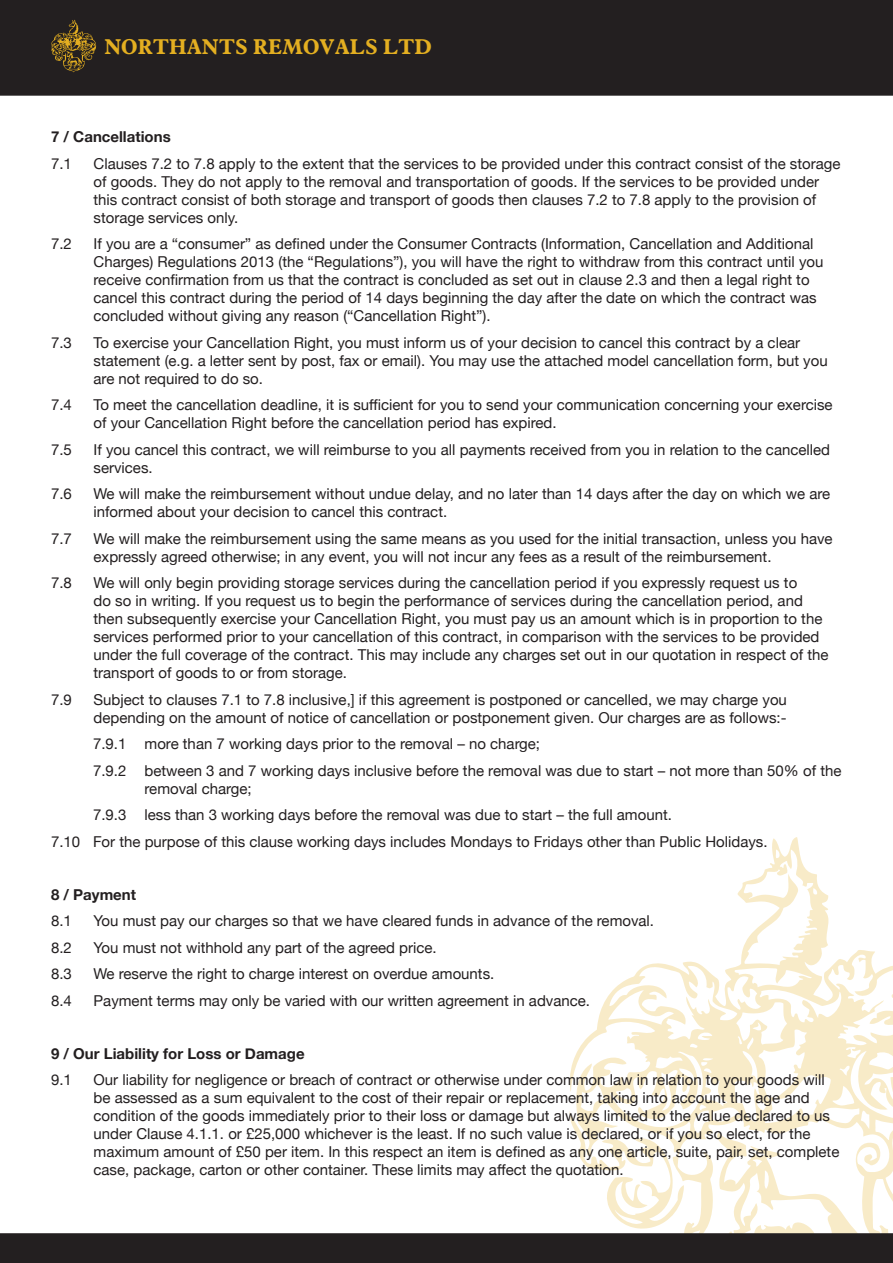
<style>
.page{position:relative;width:893px;height:1263px;background:#fff}
.page>*{position:absolute;margin:0;border:0;box-sizing:border-box;transform-origin:0 0}
.t1{font:700 21px "Aldine 721 BT";color:#e4af21}
.t2{font:15px/18px "Helvetica Neue";color:#231f20}
.t3{font:700 15px "Helvetica Neue";color:#231f20}
</style>
<div class="page">
<svg style="left:569px;top:837px;width:324px;height:274px"></svg>
<div style="left:0;top:0;width:893px;height:96px;background:#231f20"></div>
<svg style="left:51px;top:20px;width:45px;height:52px"></svg>
<svg style="left:0;top:1111px;width:893px;height:152px"></svg>
<h1 class="t1" style="left:104px;top:34px;width:329px">NORTHANTS REMOVALS LTD</h1>
<p class="t3" style="left:51px;top:125px;width:121px">7 / Cancellations</p>
<p class="t2" style="left:51px;top:155px;width:22px">7.1</p>
<p class="t2" style="left:94px;top:155px;width:748px">Clauses 7.2 to 7.8 apply to the extent that the services to be provided under this contract consist of the storage of goods. They do not apply to the removal and transportation of goods. If the services to be provided under this contract consist of both storage and transport of goods then clauses 7.2 to 7.8 apply to the provision of storage services only.</p>
<p class="t2" style="left:51px;top:236px;width:22px">7.2</p>
<p class="t2" style="left:94px;top:236px;width:731px">If you are a “consumer” as defined under the Consumer Contracts (Information, Cancellation and Additional Charges) Regulations 2013 (the “Regulations”), you will have the right to withdraw from this contract until you receive confirmation from us that the contract is concluded as set out in clause 2.3 and then a legal right to cancel this contract during the period of 14 days beginning the day after the date on which the contract was concluded without giving any reason (“Cancellation Right”).</p>
<p class="t2" style="left:51px;top:334px;width:22px">7.3</p>
<p class="t2" style="left:94px;top:334px;width:736px">To exercise your Cancellation Right, you must inform us of your decision to cancel this contract by a clear statement (e.g. a letter sent by post, fax or email). You may use the attached model cancellation form, but you are not required to do so.</p>
<p class="t2" style="left:51px;top:397px;width:22px">7.4</p>
<p class="t2" style="left:94px;top:397px;width:741px">To meet the cancellation deadline, it is sufficient for you to send your communication concerning your exercise of your Cancellation Right before the cancellation period has expired.</p>
<p class="t2" style="left:51px;top:441px;width:22px">7.5</p>
<p class="t2" style="left:94px;top:441px;width:738px">If you cancel this contract, we will reimburse to you all payments received from you in relation to the cancelled services.</p>
<p class="t2" style="left:51px;top:486px;width:22px">7.6</p>
<p class="t2" style="left:94px;top:486px;width:738px">We will make the reimbursement without undue delay, and no later than 14 days after the day on which we are informed about your decision to cancel this contract.</p>
<p class="t2" style="left:51px;top:530px;width:22px">7.7</p>
<p class="t2" style="left:94px;top:530px;width:741px">We will make the reimbursement using the same means as you used for the initial transaction, unless you have expressly agreed otherwise; in any event, you will not incur any fees as a result of the reimbursement.</p>
<p class="t2" style="left:51px;top:575px;width:22px">7.8</p>
<p class="t2" style="left:94px;top:575px;width:737px">We will only begin providing storage services during the cancellation period if you expressly request us to<br>do so in writing. If you request us to begin the performance of services during the cancellation period, and then subsequently exercise your Cancellation Right, you must pay us an amount which is in proportion to the services performed prior to your cancellation of this contract, in comparison with the services to be provided under the full coverage of the contract. This may include any charges set out in our quotation in respect of the transport of goods to or from storage.</p>
<p class="t2" style="left:51px;top:691px;width:22px">7.9</p>
<p class="t2" style="left:94px;top:691px;width:695px">Subject to clauses 7.1 to 7.8 inclusive,] if this agreement is postponed or cancelled, we may charge you depending on the amount of notice of cancellation or postponement given. Our charges are as follows:-</p>
<p class="t2" style="left:93px;top:736px;width:449px">7.9.1 more than 7 working days prior to the removal – no charge;</p>
<p class="t2" style="left:145px;top:762px;width:698px;text-indent:-52px">7.9.2 between 3 and 7 working days inclusive before the removal was due to start – not more than 50% of the removal charge;</p>
<p class="t2" style="left:93px;top:807px;width:580px">7.9.3 less than 3 working days before the removal was due to start – the full amount.</p>
<p class="t2" style="left:51px;top:833px;width:718px">7.10 For the purpose of this clause working days includes Mondays to Fridays other than Public Holidays.</p>
<p class="t3" style="left:51px;top:883px;width:87px">8 / Payment</p>
<p class="t2" style="left:51px;top:913px;width:22px">8.1</p>
<p class="t2" style="left:94px;top:913px;width:562px">You must pay our charges so that we have cleared funds in advance of the removal.</p>
<p class="t2" style="left:51px;top:939px;width:22px">8.2</p>
<p class="t2" style="left:94px;top:939px;width:345px">You must not withhold any part of the agreed price.</p>
<p class="t2" style="left:51px;top:966px;width:22px">8.3</p>
<p class="t2" style="left:94px;top:966px;width:402px">We reserve the right to charge interest on overdue amounts.</p>
<p class="t2" style="left:51px;top:992px;width:22px">8.4</p>
<p class="t2" style="left:94px;top:992px;width:498px">Payment terms may only be varied with our written agreement in advance.</p>
<p class="t3" style="left:51px;top:1042px;width:255px">9 / Our Liability for Loss or Damage</p>
<p class="t2" style="left:51px;top:1072px;width:22px">9.1</p>
<p class="t2" style="left:94px;top:1072px;width:747px">Our liability for negligence or breach of contract or otherwise under common law in relation to your goods will be assessed as a sum equivalent to the cost of their repair or replacement, taking into account the age and condition of the goods immediately prior to their loss or damage but always limited to the value declared to us under Clause 4.1.1. or £25,000 whichever is the least. If no such value is declared, or if you so elect, for the maximum amount of £50 per item. In this respect an item is defined as any one article, suite, pair, set, complete case, package, carton or other container. These limits may affect the quotation.</p>
</div>
